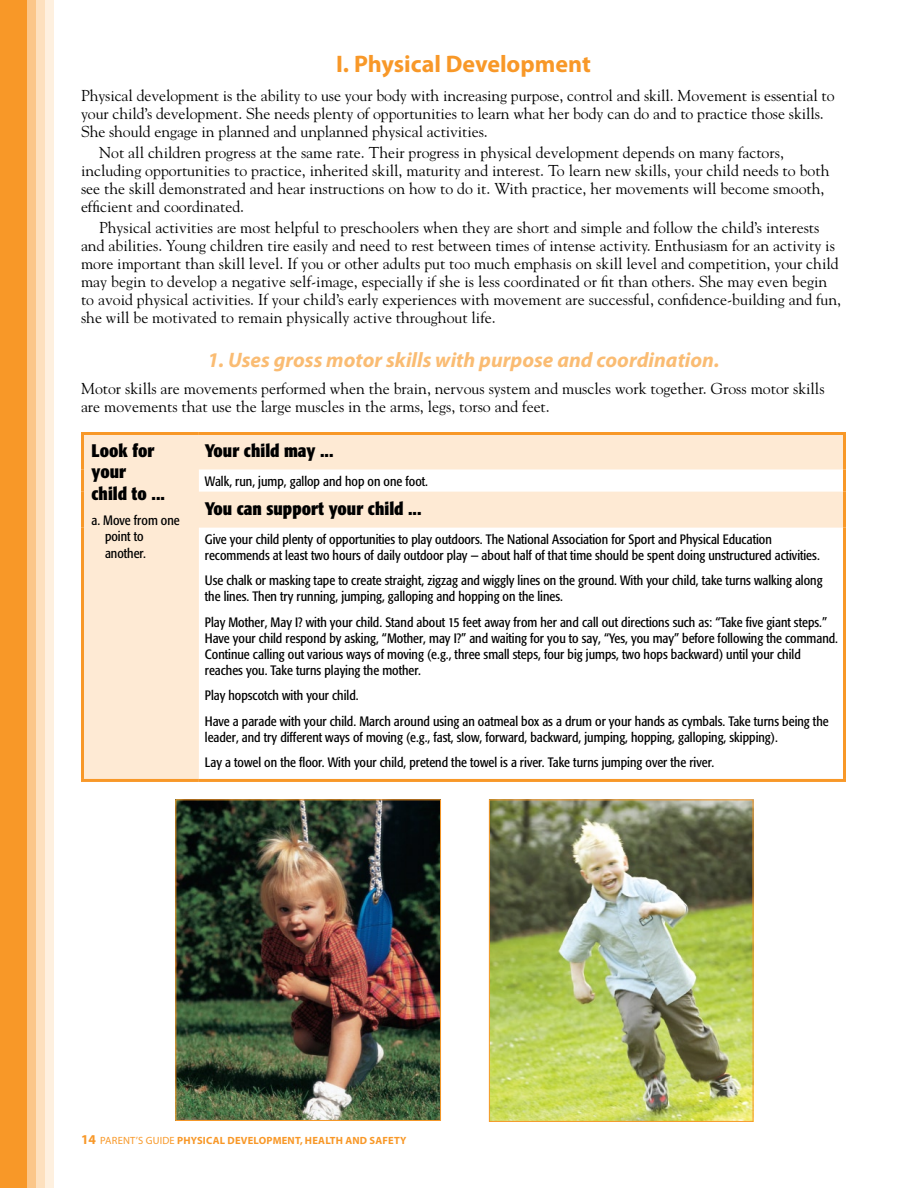
<style>
.page{position:relative;width:918px;height:1188px;background:#fff}
.page>*{position:absolute;margin:0;border:0;box-sizing:border-box;transform-origin:0 0}
.t1{font:700 24px "Myriad Pro";color:#f89828}
.t2{font:italic 700 21px "Myriad Pro";color:#fabc73}
.t3{font:700 condensed 18px/21.6px "Formata";color:#000}
.t4{font:15.75px/18px "Goudy";color:#000}
.t5{font:condensed 13.5px/16.2px "Formata";color:#000}
.t6{font:700 10.5px "Myriad Pro";letter-spacing:.02em;color:#f89828}
.s1{font-size:13.5px}
.s2{font-weight:400}
</style>
<div class="page">
<svg style="left:84px;top:435px;width:759px;height:344px"></svg>
<hr style="left:81px;top:432px;width:118px;height:3px;background:#f89828">
<hr style="left:81px;top:435px;width:3px;height:35px;background:#f89828">
<hr style="left:199px;top:432px;width:647px;height:3px;background:#f89828">
<hr style="left:843px;top:435px;width:3px;height:35px;background:#f89828">
<hr style="left:81px;top:470px;width:3px;height:22px;background:#f89828">
<hr style="left:843px;top:470px;width:3px;height:22px;background:#f89828">
<hr style="left:81px;top:492px;width:3px;height:36px;background:#f89828">
<hr style="left:843px;top:492px;width:3px;height:36px;background:#f89828">
<hr style="left:81px;top:528px;width:3px;height:251px;background:#f89828">
<hr style="left:843px;top:528px;width:3px;height:251px;background:#f89828">
<hr style="left:81px;top:779px;width:118px;height:3px;background:#f89828">
<hr style="left:199px;top:779px;width:647px;height:3px;background:#f89828">
<img style="left:177px;top:801px;width:262px;height:318px">
<div style="left:175px;top:799px;width:266px;height:322px;border:1px solid #f89828"></div>
<img style="left:491px;top:802px;width:260px;height:318px">
<div style="left:489px;top:800px;width:264px;height:322px;border:1px solid #f89828"></div>
<div style="left:0;top:0;width:27px;height:1188px;background:#f89828"></div>
<div style="left:27px;top:0;width:9px;height:1188px;background:#fbc689"></div>
<div style="left:36px;top:0;width:9px;height:1188px;background:#fde0be"></div>
<div style="left:45px;top:0;width:9px;height:1188px;background:#fef0df"></div>
<h1 class="t1" style="left:336px;top:48px;width:256px">I. Physical Development</h1>
<p class="t4" style="left:81px;top:86px;width:755px">Physical development is the ability to use your body with increasing purpose, control and skill. Movement is essential to your child’s development. She needs plenty of opportunities to learn what her body can do and to practice those skills.<br>She should engage in planned and unplanned physical activities.</p>
<p class="t4" style="left:81px;top:143px;width:750px;text-indent:18px">Not all children progress at the same rate. Their progress in physical development depends on many factors, including opportunities to practice, inherited skill, maturity and interest. To learn new skills, your child needs to both see the skill demonstrated and hear instructions on how to do it. With practice, her movements will become smooth, efficient and coordinated.</p>
<p class="t4" style="left:81px;top:218px;width:762px;text-indent:18px">Physical activities are most helpful to preschoolers when they are short and simple and follow the child’s interests and abilities. Young children tire easily and need to rest between times of intense activity. Enthusiasm for an activity is more important than skill level. If you or other adults put too much emphasis on skill level and competition, your child may begin to develop a negative self-image, especially if she is less coordinated or fit than others. She may even begin to avoid physical activities. If your child’s early experiences with movement are successful, confidence-building and fun, she will be motivated to remain physically active throughout life.</p>
<h2 class="t2" style="left:207px;top:346px;width:514px">1. Uses gross motor skills with purpose and coordination.</h2>
<p class="t4" style="left:81px;top:379px;width:745px">Motor skills are movements performed when the brain, nervous system and muscles work together. Gross motor skills are movements that use the large muscles in the arms, legs, torso and feet.</p>
<p class="t3" style="left:92px;top:440px;width:75px">Look for your child to ...</p>
<p class="t5" style="left:105px;top:512px;width:76px;text-indent:-14px">a. Move from one point to another.</p>
<p class="t3" style="left:205px;top:440px;width:130px">Your child may ...</p>
<p class="t5" style="left:205px;top:473px;width:225px">Walk, run, jump, gallop and hop on one foot.</p>
<p class="t3" style="left:205px;top:498px;width:218px">You can support your child ...</p>
<p class="t5" style="left:205px;top:531px;width:616px">Give your child plenty of opportunities to play outdoors. The National Association for Sport and Physical Education recommends at least two hours of daily outdoor play — about half of that time should be spent doing unstructured activities.</p>
<p class="t5" style="left:205px;top:572px;width:619px">Use chalk or masking tape to create straight, zigzag and wiggly lines on the ground. With your child, take turns walking along the lines. Then try running, jumping, galloping and hopping on the lines.</p>
<p class="t5" style="left:205px;top:614px;width:635px">Play Mother, May I? with your child. Stand about 15 feet away from her and call out directions such as: “Take five giant steps.” Have your child respond by asking, “Mother, may I?” and waiting for you to say, “Yes, you may” before following the command.<br>Continue calling out various ways of moving (e.g., three small steps, four big jumps, two hops backward) until your child reaches you. Take turns playing the mother.</p>
<p class="t5" style="left:205px;top:683px;width:625px;line-height:25.2px">Play hopscotch with your child.<br>Have a parade with your child. March around using an oatmeal box as a drum or your hands as cymbals. Take turns being the</p>
<p class="t5" style="left:205px;top:725px;width:575px;line-height:25.2px">leader, and try different ways of moving (e.g., fast, slow, forward, backward, jumping, hopping, galloping, skipping).<br>Lay a towel on the floor. With your child, pretend the towel is a river. Take turns jumping over the river.</p>
<p class="t6" style="left:81px;top:1134px;width:327px"><span class="s1">14</span> <span class="s2">PARENT’S GUIDE</span> PHYSICAL DEVELOPMENT, HEALTH AND SAFETY</p>
</div>
